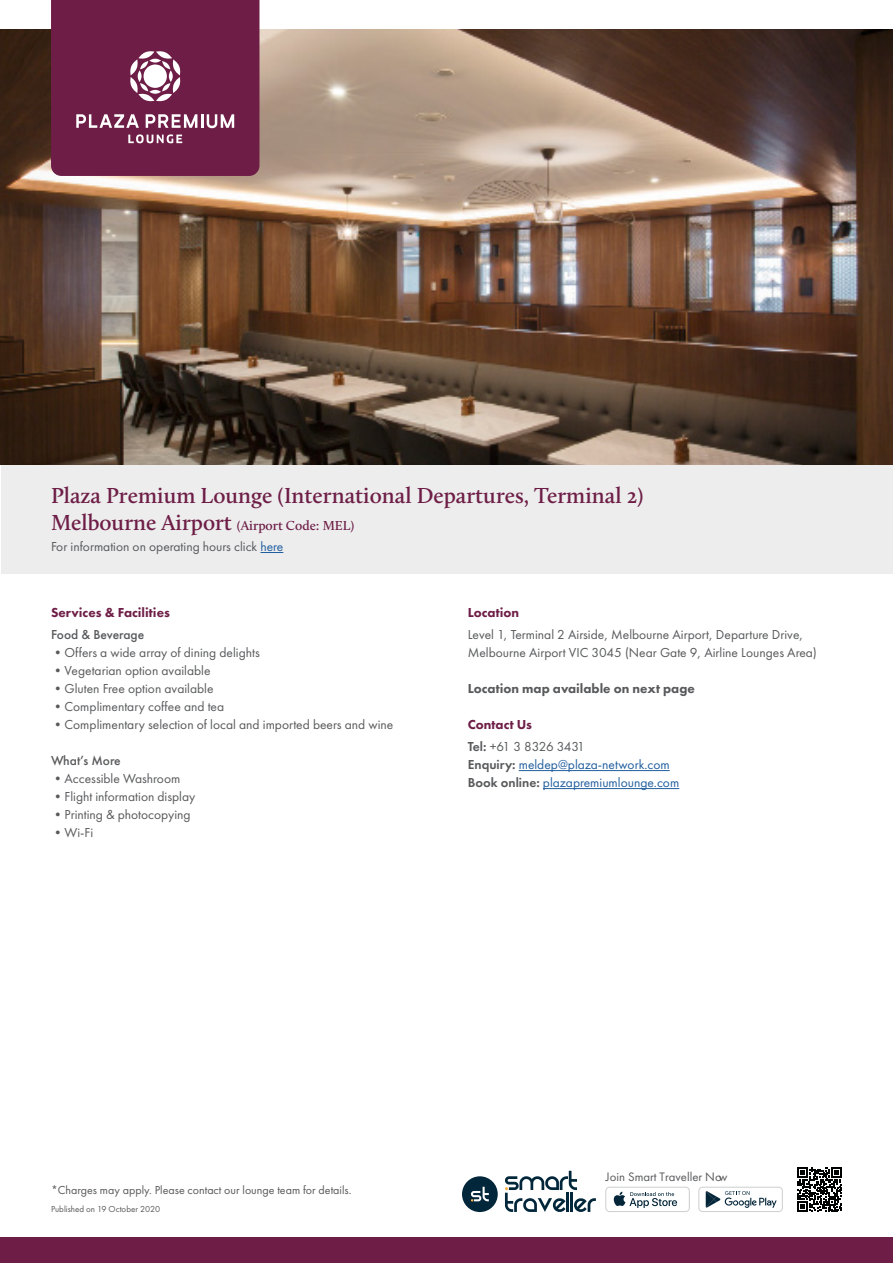
<style>
.page{position:relative;width:893px;height:1263px;background:#fff}
.page>*{position:absolute;margin:0;border:0;box-sizing:border-box;transform-origin:0 0}
.t1{font:600 22.5px "Calluna";color:#6e1e46}
.t2{font:13.5px/18px "Futura PT";color:#58595b}
.t3{font:13.5px/18px "Futura PT";color:#215e9e}
.t4{font:600 13.5px "Calluna";color:#6e1e46}
.t5{font:800 13.5px "Futura PT";color:#58595b}
.t6{font:800 13.5px "Futura PT";color:#6e1e46}
.t7{font:13.5px/22.2px "Futura PT";letter-spacing:-.05em;color:#58595b}
.t8{font:500 13.5px "Futura PT";color:#58595b}
.t9{font:12.75px "Futura PT";color:#58595b}
.t10{font:12px "Futura PT";color:#58595b}
.t11{font:9px "Futura PT";color:#58595b}
.s1{font-size:22.5px}
.s2{color:#215e9e}
.s3{font-weight:800;color:#6e1e46}
.s4{font-weight:600}
.s5{font-weight:600;color:#58595b}
</style>
<div class="page">
<div style="left:462px;top:1176px;width:36px;height:36px;background:#02273a;border-radius:50%"></div>
<svg style="left:471px;top:1187px;width:18px;height:14px"></svg>
<svg style="left:505px;top:1171px;width:91px;height:41px"></svg>
<div style="left:605px;top:1187px;width:85px;height:25px;background:#d6d8d7;border-radius:4px"></div>
<div style="left:606px;top:1188px;width:83px;height:23px;background:#fff;border-radius:3px"></div>
<svg style="left:613px;top:1192px;width:64px;height:16px"></svg>
<div style="left:698px;top:1187px;width:85px;height:25px;background:#d6d8d7;border-radius:4px"></div>
<div style="left:699px;top:1188px;width:83px;height:23px;background:#fff;border-radius:3px"></div>
<svg style="left:706px;top:1191px;width:71px;height:17px"></svg>
<svg style="left:797px;top:1167px;width:45px;height:45px"></svg>
<div style="left:1px;top:464px;width:891px;height:110px;background:#ededee"></div>
<div style="left:0;top:1237px;width:893px;height:26px;background:#6e1e46"></div>
<img style="left:1px;top:29px;width:891px;height:435px">
<svg style="left:260px;top:552px;width:23px;height:1px"></svg>
<hr style="left:519px;top:770px;width:151px;height:1px;background:#215e9e">
<hr style="left:543px;top:788px;width:136px;height:1px;background:#215e9e">
<svg style="left:51px;top:0;width:208px;height:176px;background:#772c51"></svg>
<h1 class="t1" style="left:51px;top:482px;width:594px">Plaza Premium Lounge (International Departures, Terminal 2)</h1>
<p class="t4" style="left:51px;top:517px;width:305px"><span class="s1">Melbourne Airport</span> (Airport Code: MEL)</p>
<p class="t2" style="left:51px;top:538px;width:234px">For information on operating hours click <span class="s2">here</span></p>
<p class="t6" style="left:51px;top:604px;width:120px">Services &amp; Facilities</p>
<p class="t8" style="left:51px;top:626px;width:95px">Food &amp; Beverage</p>
<p class="t2" style="left:51px;top:643px;width:210px">•Offers a wide array of dining delights</p>
<p class="t2" style="left:51px;top:661px;width:161px">•Vegetarian option available</p>
<p class="t2" style="left:51px;top:679px;width:164px">•Gluten Free option available</p>
<p class="t2" style="left:51px;top:697px;width:175px">•Complimentary coffee and tea</p>
<p class="t2" style="left:51px;top:715px;width:344px">•Complimentary selection of local and imported beers and wine</p>
<p class="t8" style="left:51px;top:752px;width:71px">What’s More</p>
<p class="t2" style="left:51px;top:769px;width:131px">•Accessible Washroom</p>
<p class="t2" style="left:51px;top:787px;width:146px">•Flight information display</p>
<p class="t2" style="left:51px;top:805px;width:141px">•Printing &amp; photocopying</p>
<p class="t2" style="left:51px;top:823px;width:44px">•Wi-Fi</p>
<p class="t6" style="left:468px;top:604px;width:53px">Location</p>
<p class="t2" style="left:468px;top:625px;width:351px">Level 1, Terminal 2 Airside, Melbourne Airport, Departure Drive,<br>Melbourne Airport VIC 3045 (Near Gate 9, Airline Lounges Area)</p>
<p class="t5" style="left:468px;top:680px;width:229px">Location map available on next page</p>
<p class="t7" style="left:468px;top:713px;width:119px"><span class="s3">Contact Us<br></span><span class="s4">Tel:</span> +61 3 8326 3431</p>
<p class="t3" style="left:468px;top:756px;width:213px"><span class="s5">Enquiry:</span> meldep@plaza-network.com<br><span class="s5">Book online:</span> plazapremiumlounge.com</p>
<p class="t10" style="left:51px;top:1183px;width:302px">*Charges may apply. Please contact our lounge team for details.</p>
<p class="t11" style="left:51px;top:1203px;width:111px">Published on 19 October 2020</p>
<p class="t9" style="left:606px;top:1169px;width:123px">Join Smart Traveller Now</p>
</div>
